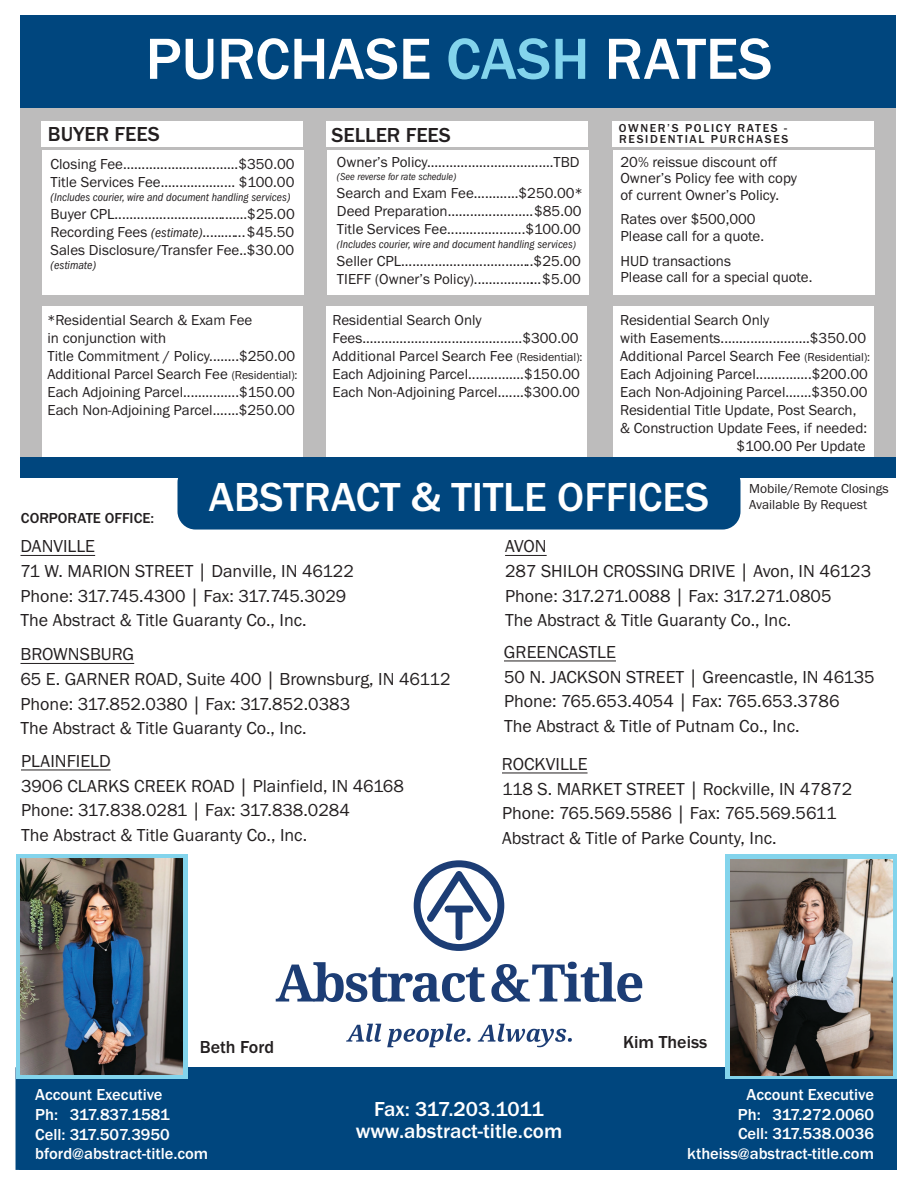
<style>
.page{position:relative;width:918px;height:1188px;background:#fff}
.page>*{position:absolute;margin:0;border:0;box-sizing:border-box;transform-origin:0 0}
.t1{font:500 60px "Franklin Gothic EF";color:#fff}
.t2{font:500 42px "Franklin Gothic EF";color:#fff}
.t3{font:500 21px/21.6px "Franklin Gothic EF";color:#fff;text-align:center}
.t4{font:500 21px "Franklin Gothic EF";color:#231f20}
.t5{font:18px/24.6px "Franklin Gothic EF";color:#231f20}
.t6{font:500 18px "Franklin Gothic EF";color:#231f20}
.t7{font:500 16.5px/19.8px "Franklin Gothic EF";color:#fff;text-align:right}
.t8{font:15px/18px "Franklin Gothic EF";color:#231f20}
.t9{font:500 15px "Franklin Gothic EF";color:#231f20}
.t10{font:13.5px/16.2px "Franklin Gothic EF";color:#231f20}
.t11{font:500 12px/11.4px "Franklin Gothic EF";letter-spacing:.14em;color:#231f20}
.t12{font:italic condensed 12px "Franklin Gothic LT Pro";color:#231f20}
.t13{font:italic condensed 11.7px "Franklin Gothic LT Pro";color:#231f20}
.t14{font:italic condensed 10.5px "Franklin Gothic LT Pro";color:#231f20}
.s1{color:#83d4ec}
.s2{font-size:12px}
.s3{font-family:"Franklin Gothic LT Pro";font-style:italic;font-stretch:condensed;font-size:13.5px}
.s4{font-size:10.5px}
</style>
<div class="page">
<div style="left:21px;top:106px;width:875px;height:363px;background:#bdbcbc"></div>
<div style="left:178px;top:464px;width:563px;height:66px;background:#00467e;border-radius:18px"></div>
<div style="left:20px;top:15px;width:876px;height:93px;background:#00467e"></div>
<div style="left:19px;top:1067px;width:878px;height:103px;background:#00467e"></div>
<div style="left:42px;top:121px;width:261px;height:25px;background:#fff"></div>
<div style="left:42px;top:150px;width:261px;height:144px;background:#fff"></div>
<div style="left:327px;top:121px;width:261px;height:25px;background:#fff"></div>
<div style="left:327px;top:150px;width:261px;height:144px;background:#fff"></div>
<div style="left:612px;top:121px;width:262px;height:25px;background:#fff"></div>
<div style="left:613px;top:150px;width:261px;height:144px;background:#fff"></div>
<hr style="left:20px;top:555px;width:75px;height:1px;background:#231f20">
<hr style="left:20px;top:663px;width:114px;height:1px;background:#231f20">
<hr style="left:21px;top:770px;width:90px;height:1px;background:#231f20">
<hr style="left:502px;top:773px;width:86px;height:1px;background:#231f20">
<hr style="left:504px;top:661px;width:112px;height:1px;background:#231f20">
<hr style="left:505px;top:555px;width:42px;height:1px;background:#231f20">
<svg style="left:414px;top:860px;width:90px;height:91px"></svg>
<svg style="left:276px;top:962px;width:209px;height:40px"></svg>
<svg style="left:491px;top:962px;width:151px;height:40px"></svg>
<svg style="left:346px;top:1024px;width:35px;height:18px"></svg>
<svg style="left:387px;top:1024px;width:84px;height:23px"></svg>
<svg style="left:478px;top:1024px;width:94px;height:23px"></svg>
<div style="left:42px;top:306px;width:261px;height:152px;background:#fff"></div>
<div style="left:326px;top:306px;width:261px;height:152px;background:#fff"></div>
<div style="left:613px;top:306px;width:261px;height:158px;background:#fff"></div>
<div style="left:21px;top:458px;width:875px;height:20px;background:#00467e"></div>
<div style="left:16px;top:854px;width:171px;height:224px;background:#83d4ec"></div>
<img style="left:20px;top:858px;width:163px;height:216px">
<div style="left:726px;top:855px;width:171px;height:224px;background:#83d4ec"></div>
<img style="left:730px;top:859px;width:163px;height:216px">
<h1 class="t1" style="left:146px;top:25px;width:628px">PURCHASE <span class="s1">CASH</span> RATES</h1>
<h3 class="t4" style="left:48px;top:122px;width:113px">BUYER FEES</h3>
<h3 class="t4" style="left:331px;top:123px;width:121px">SELLER FEES</h3>
<p class="t11" style="left:619px;top:122px;width:171px">OWNER’S POLICY RATES -<br>RESIDENTIAL PURCHASES</p>
<p class="t8" style="left:51px;top:155px;width:246px">Closing Fee...............................$350.00<br>Title Services Fee.................... $100.00</p>
<p class="t13" style="left:51px;top:190px;width:241px"><span class="s2">(</span>Includes courier, wire and document handling services<span class="s2">)</span></p>
<p class="t8" style="left:51px;top:205px;width:246px;text-align:justify">Buyer CPL....................................$25.00<br>Recording Fees <span class="s3">(estimate)</span>............$45.50<br>Sales Disclosure/Transfer Fee..$30.00</p>
<p class="t12" style="left:51px;top:259px;width:47px">(estimate)</p>
<p class="t8" style="left:621px;top:154px;width:178px;line-height:16.5px">20% reissue discount off<br>Owner’s Policy fee with copy of current Owner’s Policy.</p>
<p class="t8" style="left:621px;top:211px;width:145px;line-height:16.5px">Rates over $500,000<br>Please call for a quote.</p>
<p class="t8" style="left:621px;top:253px;width:193px;line-height:16.5px">HUD transactions<br>Please call for a special quote.</p>
<p class="t8" style="left:337px;top:153px;width:244px">Owner’s Policy..................................TBD</p>
<p class="t14" style="left:337px;top:170px;width:121px">(See reverse for rate schedule)</p>
<p class="t8" style="left:337px;top:184px;width:247px;text-align:justify">Search and Exam Fee............$250.00* Deed Preparation.......................$85.00<br>Title Services Fee.....................$100.00</p>
<p class="t13" style="left:337px;top:237px;width:241px"><span class="s4">(</span>Includes courier, wire and document handling services<span class="s4">)</span></p>
<p class="t8" style="left:337px;top:252px;width:246px">Seller CPL....................................$25.00<br>TIEFF (Owner’s Policy)..................$5.00</p>
<p class="t8" style="left:48px;top:311px;width:252px">*Residential Search &amp; Exam Fee<br>in conjunction with<br>Title Commitment / Policy........$250.00<br>Additional Parcel Search Fee <span class="s2">(Residential):<br></span>Each Adjoining Parcel...............$150.00<br>Each Non-Adjoining Parcel.......$250.00</p>
<p class="t8" style="left:332px;top:311px;width:252px">Residential Search Only Fees...........................................$300.00<br>Additional Parcel Search Fee <span class="s2">(Residential):<br></span>Each Adjoining Parcel...............$150.00<br>Each Non-Adjoining Parcel.......$300.00</p>
<p class="t8" style="left:620px;top:311px;width:151px">Residential Search Only</p>
<p class="t8" style="left:620px;top:329px;width:247px">with Easements........................$350.00</p>
<p class="t8" style="left:620px;top:347px;width:252px">Additional Parcel Search Fee <span class="s2">(Residential):</span></p>
<p class="t8" style="left:620px;top:365px;width:249px">Each Adjoining Parcel...............$200.00</p>
<p class="t8" style="left:620px;top:383px;width:249px">Each Non-Adjoining Parcel.......$350.00</p>
<p class="t8" style="left:620px;top:401px;width:238px">Residential Title Update, Post Search,</p>
<p class="t8" style="left:620px;top:419px;width:248px">&amp; Construction Update Fees, if needed:</p>
<p class="t8" style="left:736px;top:437px;width:131px">$100.00 Per Update</p>
<p class="t10" style="left:749px;top:481px;width:141px">Mobile/Remote Closings<br>Available By Request</p>
<h2 class="t2" style="left:209px;top:474px;width:502px">ABSTRACT &amp; TITLE OFFICES</h2>
<p class="t9" style="left:21px;top:510px;width:135px">CORPORATE OFFICE:</p>
<p class="t5" style="left:20px;top:534px;width:335px">DANVILLE<br>71 W. MARION STREET | Danville, IN 46122<br>Phone: 317.745.4300 | Fax: 317.745.3029<br>The Abstract &amp; Title Guaranty Co., Inc.</p>
<p class="t5" style="left:20px;top:642px;width:432px">BROWNSBURG<br>65 E. GARNER ROAD, Suite 400 | Brownsburg, IN 46112<br>Phone: 317.852.0380 | Fax: 317.852.0383<br>The Abstract &amp; Title Guaranty Co., Inc.</p>
<p class="t5" style="left:21px;top:749px;width:384px">PLAINFIELD<br>3906 CLARKS CREEK ROAD | Plainfield, IN 46168<br>Phone: 317.838.0281 | Fax: 317.838.0284<br>The Abstract &amp; Title Guaranty Co., Inc.</p>
<p class="t5" style="left:502px;top:752px;width:352px">ROCKVILLE<br>118 S. MARKET STREET | Rockville, IN 47872<br>Phone: 765.569.5586 | Fax: 765.569.5611<br>Abstract &amp; Title of Parke County, Inc.</p>
<p class="t5" style="left:505px;top:534px;width:368px">AVON<br>287 SHILOH CROSSING DRIVE | Avon, IN 46123<br>Phone: 317.271.0088 | Fax: 317.271.0805<br>The Abstract &amp; Title Guaranty Co., Inc.</p>
<p class="t5" style="left:504px;top:640px;width:372px">GREENCASTLE<br>50 N. JACKSON STREET | Greencastle, IN 46135<br>Phone: 765.653.4054 | Fax: 765.653.3786<br>The Abstract &amp; Title of Putnam Co., Inc.</p>
<p class="t6" style="left:200px;top:1037px;width:76px">Beth Ford</p>
<p class="t6" style="left:623px;top:1032px;width:86px">Kim Theiss</p>
<p class="t7" style="left:35px;top:1085px;width:175px;text-align:left">Account Executive<br>Ph: 317.837.1581<br>Cell: 317.507.3950 bford@abstract-title.com</p>
<p class="t7" style="left:687px;top:1085px;width:188px">Account Executive<br>Ph: 317.272.0060<br>Cell: 317.538.0036 ktheiss@abstract-title.com</p>
<h3 class="t3" style="left:356px;top:1099px;width:208px">Fax: 317.203.1011 www.abstract-title.com</h3>
</div>
